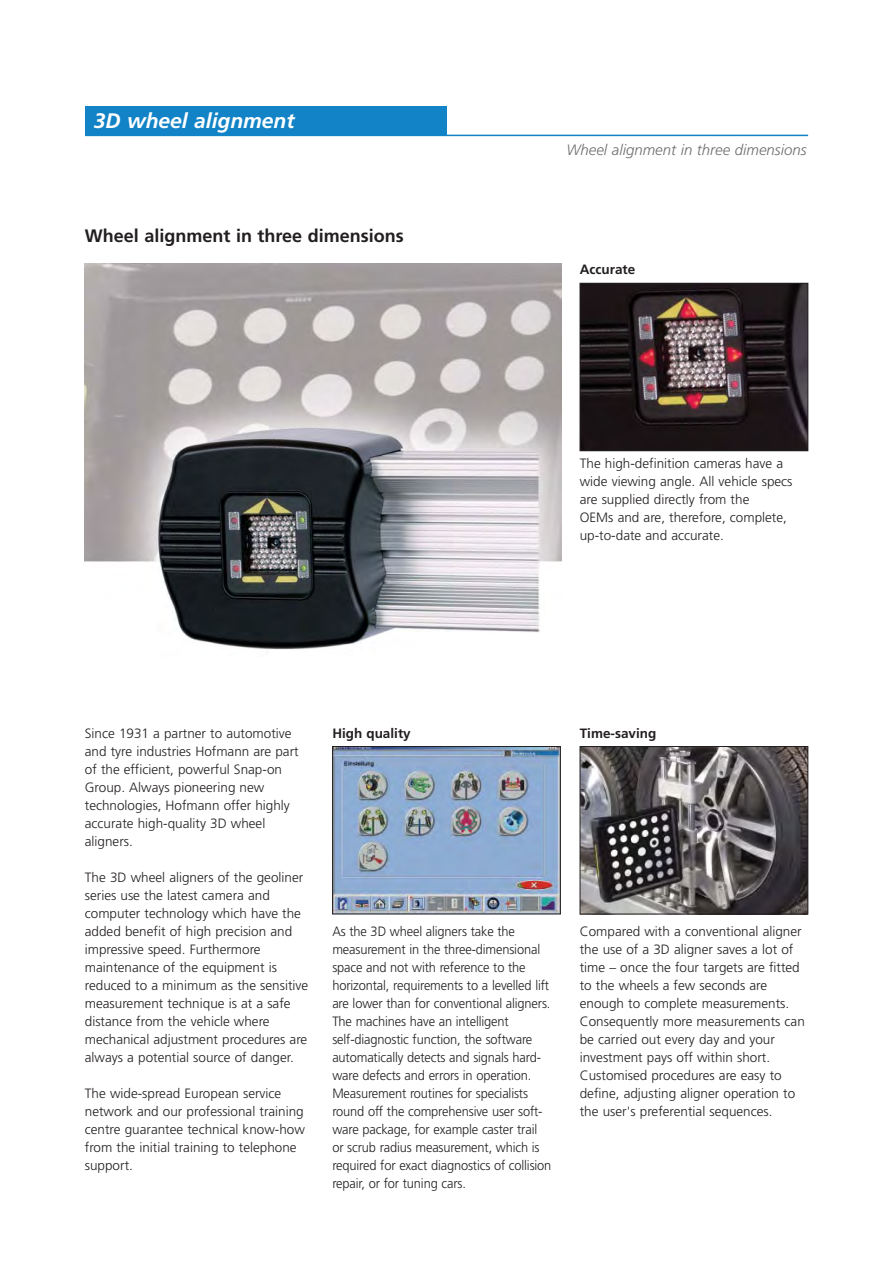
<style>
.page{position:relative;width:893px;height:1263px;background:#fff}
.page>*{position:absolute;margin:0;border:0;box-sizing:border-box;transform-origin:0 0}
.t1{font:italic 700 21px "Frutiger LT Std";color:#fff}
.t2{font:700 18px "Frutiger LT Std";color:#231f20}
.t3{font:italic 300 15px "Frutiger LT Std";color:#6d6e70}
.t4{font:300 13.5px/18px "Frutiger LT Std";color:#231f20}
.t5{font:300 13.5px/18px "Frutiger LT Std";color:#231f20;scale:.95 1}
.t6{font:700 13.5px "Frutiger LT Std";color:#231f20}
</style>
<div class="page">
<img style="left:85px;top:264px;width:476px;height:386px">
<hr style="left:85px;top:135px;width:723px;height:1px;background:#1283c6">
<div style="left:85px;top:106px;width:362px;height:30px;background:#1283c6"></div>
<img style="left:334px;top:748px;width:224px;height:164px">
<div style="left:332px;top:746px;width:228px;height:168px;border:1px solid #231f20"></div>
<img style="left:581px;top:285px;width:225px;height:164px">
<div style="left:579px;top:283px;width:229px;height:168px;border:1px solid #231f20"></div>
<img style="left:581px;top:748px;width:225px;height:164px">
<div style="left:579px;top:746px;width:229px;height:168px;border:1px solid #231f20"></div>
<h1 class="t1" style="left:94px;top:111px;width:202px">3D wheel alignment</h1>
<h2 class="t2" style="left:85px;top:227px;width:320px">Wheel alignment in three dimensions</h2>
<p class="t3" style="left:566px;top:143px;width:242px">Wheel alignment in three dimensions</p>
<p class="t6" style="left:579px;top:263px;width:57px">Accurate</p>
<p class="t4" style="left:579px;top:455px;width:214px">The high-definition cameras have a wide viewing angle. All vehicle specs are supplied directly from the<br>OEMs and are, therefore, complete, up-to-date and accurate.</p>
<p class="t4" style="left:85px;top:725px;width:215px">Since 1931 a partner to automotive and tyre industries Hofmann are part of the efficient, powerful Snap-on<br>Group. Always pioneering new technologies, Hofmann offer highly accurate high-quality 3D wheel aligners.</p>
<p class="t4" style="left:85px;top:869px;width:225px">The 3D wheel aligners of the geoliner series use the latest camera and computer technology which have the added benefit of high precision and impressive speed. Furthermore maintenance of the equipment is reduced to a minimum as the sensitive measurement technique is at a safe distance from the vehicle where mechanical adjustment procedures are always a potential source of danger.</p>
<p class="t4" style="left:85px;top:1085px;width:221px">The wide-spread European service network and our professional training centre guarantee technical know-how from the initial training to telephone support.</p>
<p class="t6" style="left:332px;top:727px;width:80px">High quality</p>
<p class="t5" style="left:332px;top:923px;width:232px">As the 3D wheel aligners take the measurement in the three-dimensional space and not with reference to the horizontal, requirements to a levelled lift are lower than for conventional aligners.<br>The machines have an intelligent self-diagnostic function, the software automatically detects and signals hard&shy;ware defects and errors in operation.<br>Measurement routines for specialists round off the comprehensive user soft&shy;ware package, for example caster trail or scrub radius measurement, which is required for exact diagnostics of collision repair, or for tuning cars.</p>
<p class="t6" style="left:579px;top:727px;width:78px">Time-saving</p>
<p class="t4" style="left:579px;top:923px;width:226px">Compared with a conventional aligner the use of a 3D aligner saves a lot of time – once the four targets are fitted to the wheels a few seconds are enough to complete measurements.<br>Consequently more measurements can be carried out every day and your investment pays off within short.<br>Customised procedures are easy to define, adjusting aligner operation to the user's preferential sequences.</p>
</div>
